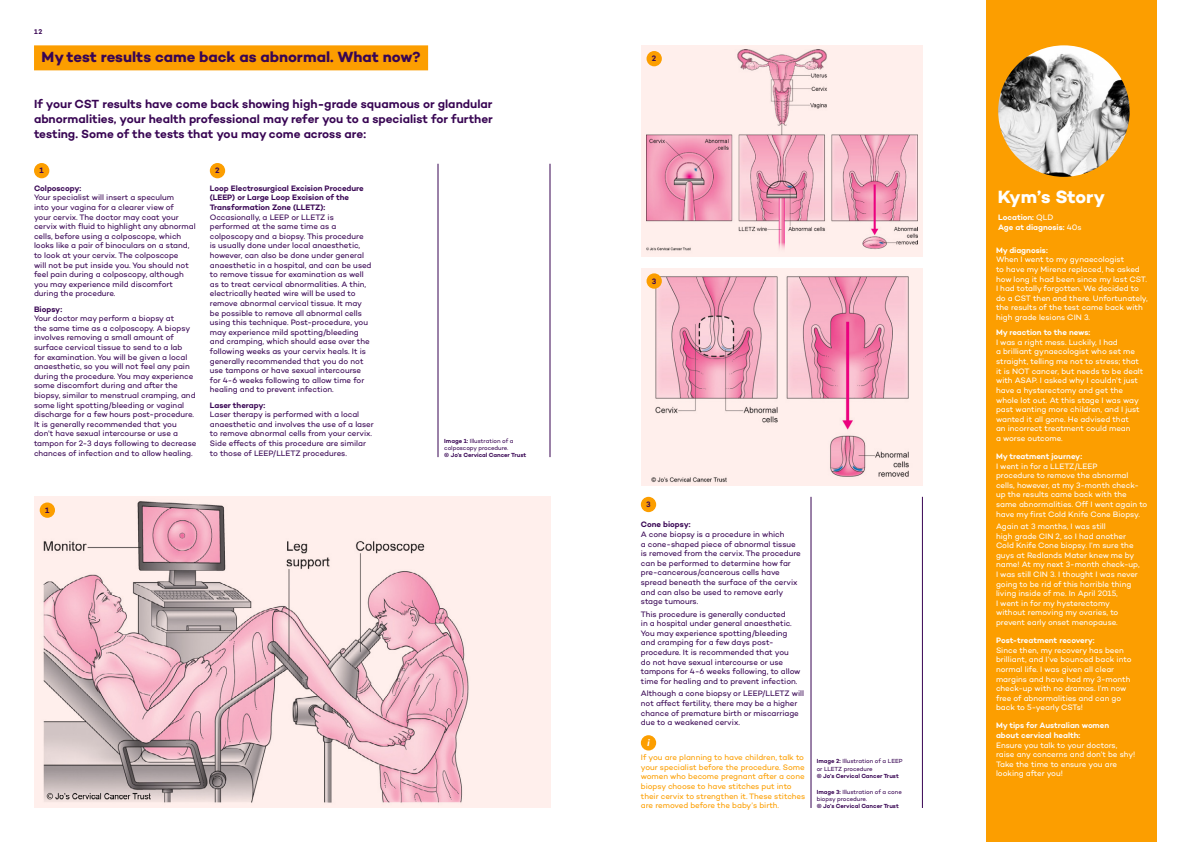
<style>
.page{position:relative;width:1191px;height:842px;background:#fff}
.page>*{position:absolute;margin:0;border:0;box-sizing:border-box;transform-origin:0 0}
.t1{font:700 18.1px "Campton";letter-spacing:-.01em;color:#fff}
.t2{font:700 15px "Campton";color:#380553}
.t3{font:600 12px/15px "Campton";color:#380553;text-align:justify}
.t4{font:italic 600 9.6px "Campton";color:#fff}
.t5{font:8px/9.6px "Campton";letter-spacing:-.005em;color:#380553}
.t6{font:8px/9.6px "Campton";color:#fff}
.t7{font:8px/9.6px "Campton";letter-spacing:-.005em;color:#fc9e00}
.t8{font:600 8px/9.6px "Campton";color:#fff}
.t9{font:600 8px/17.4px "Campton";color:#380553}
.t10{font:600 7px "Campton";color:#380553}
.t11{font:6px/7.2px "Campton";letter-spacing:-.005em;color:#380553}
.t12{font:600 6px "Campton";color:#380553}
.s1{font-weight:600}
.s2{font-weight:400}
</style>
<div class="page">
<div style="left:641px;top:268px;width:281px;height:217px;background:#ffefec"></div>
<img style="left:651px;top:276px;width:258px;height:207px">
<div style="left:641px;top:45px;width:281px;height:211px;background:#ffefec"></div>
<img style="left:646px;top:50px;width:271px;height:201px">
<div style="left:34px;top:497px;width:516px;height:311px;background:#ffefec"></div>
<img style="left:39px;top:501px;width:430px;height:302px">
<div style="left:986px;top:0;width:171px;height:842px;background:#fc9e00"></div>
<img style="left:998px;top:45px;width:131px;height:132px;border-radius:66px">
<div style="left:641px;top:497px;width:15px;height:15px;background:#fc9e00;border-radius:50%"></div>
<div style="left:641px;top:735px;width:15px;height:15px;background:#fc9e00;border-radius:50%"></div>
<hr style="left:438px;top:164px;width:1px;height:293px;background:#380553">
<hr style="left:810px;top:497px;width:1px;height:311px;background:#380553">
<hr style="left:922px;top:497px;width:1px;height:311px;background:#380553">
<hr style="left:550px;top:164px;width:1px;height:293px;background:#380553">
<div style="left:34px;top:163px;width:15px;height:15px;background:#fc9e00;border-radius:50%"></div>
<div style="left:210px;top:163px;width:15px;height:15px;background:#fc9e00;border-radius:50%"></div>
<div style="left:34px;top:45px;width:394px;height:25px;background:#fc9e00"></div>
<div style="left:40px;top:502px;width:15px;height:16px;background:#fc9e00;border-radius:50%"></div>
<div style="left:646px;top:51px;width:16px;height:15px;background:#fc9e00;border-radius:50%"></div>
<div style="left:646px;top:273px;width:16px;height:16px;background:#fc9e00;border-radius:50%"></div>
<p class="t10" style="left:34px;top:27px;width:10px">12</p>
<h2 class="t2" style="left:42px;top:48px;width:380px">My test results came back as abnormal. What now?</h2>
<h3 class="t3" style="left:34px;top:96px;width:460px">If your CST results have come back showing high-grade squamous or glandular abnormalities, your health professional may refer you to a specialist for further testing. Some of the tests that you may come across are:</h3>
<p class="t9" style="left:34px;top:162px;width:49px;text-indent:6px">1<br>Colposcopy:</p>
<p class="t5" style="left:34px;top:193px;width:163px">Your specialist will insert a speculum<br>into your vagina for a clearer view of<br>your cervix. The doctor may coat your cervix with fluid to highlight any abnormal cells, before using a colposcope, which looks like a pair of binoculars on a stand, to look at your cervix. The colposcope<br>will not be put inside you. You should not feel pain during a colposcopy, although you may experience mild discomfort during the procedure.</p>
<p class="t9" style="left:34px;top:300px;width:30px">Biopsy:</p>
<p class="t5" style="left:34px;top:314px;width:164px">Your doctor may perform a biopsy at<br>the same time as a colposcopy. A biopsy involves removing a small amount of surface cervical tissue to send to a lab<br>for examination. You will be given a local anaesthetic, so you will not feel any pain during the procedure. You may experience some discomfort during and after the biopsy, similar to menstrual cramping, and some light spotting/bleeding or vaginal discharge for a few hours post-procedure.<br>It is generally recommended that you don’t have sexual intercourse or use a tampon for 2-3 days following to decrease chances of infection and to allow healing.</p>
<p class="t9" style="left:210px;top:162px;width:155px;text-indent:5px">2<br>Loop Electrosurgical Excision Procedure</p>
<p class="t9" style="left:210px;top:193px;width:141px;line-height:9.6px">(LEEP) or Large Loop Excision of the<br>Transformation Zone (LLETZ):</p>
<p class="t5" style="left:210px;top:212px;width:163px">Occasionally, a LEEP or LLETZ is performed at the same time as a colposcopy and a biopsy. This procedure is usually done under local anaesthetic, however, can also be done under general anaesthetic in a hospital, and can be used to remove tissue for examination as well as to treat cervical abnormalities. A thin, electrically heated wire will be used to remove abnormal cervical tissue. It may be possible to remove all abnormal cells using this technique. Post-procedure, you may experience mild spotting/bleeding and cramping, which should ease over the following weeks as your cervix heals. It is generally recommended that you do not use tampons or have sexual intercourse for 4-6 weeks following to allow time for healing and to prevent infection.</p>
<p class="t9" style="left:210px;top:396px;width:57px">Laser therapy:</p>
<p class="t5" style="left:210px;top:410px;width:165px">Laser therapy is performed with a local anaesthetic and involves the use of a laser to remove abnormal cells from your cervix.<br>Side effects of this procedure are similar to those of LEEP/LLETZ procedures.</p>
<p class="t9" style="left:45px;top:501px;width:6px">1</p>
<p class="t11" style="left:444px;top:437px;width:71px"><span class="s1">Image 1:</span> Illustration of a colposcopy procedure.</p>
<p class="t12" style="left:444px;top:451px;width:84px">© Jo’s Cervical Cancer Trust</p>
<p class="t9" style="left:652px;top:50px;width:6px">2</p>
<p class="t9" style="left:652px;top:272px;width:6px">3</p>
<p class="t9" style="left:646px;top:496px;width:6px">3</p>
<p class="t9" style="left:641px;top:516px;width:51px">Cone biopsy:</p>
<p class="t5" style="left:641px;top:529px;width:162px">A cone biopsy is a procedure in which<br>a cone-shaped piece of abnormal tissue is removed from the cervix. The procedure can be performed to determine how far pre-cancerous/cancerous cells have spread beneath the surface of the cervix and can also be used to remove early stage tumours.</p>
<p class="t5" style="left:641px;top:609px;width:161px">This procedure is generally conducted<br>in a hospital under general anaesthetic.<br>You may experience spotting/bleeding and cramping for a few days post&shy;procedure. It is recommended that you do not have sexual intercourse or use tampons for 4-6 weeks following, to allow time for healing and to prevent infection.</p>
<p class="t5" style="left:641px;top:689px;width:165px">Although a cone biopsy or LEEP/LLETZ will not affect fertility, there may be a higher chance of premature birth or miscarriage due to a weakened cervix.</p>
<p class="t4" style="left:647px;top:737px;width:4px">i</p>
<p class="t7" style="left:641px;top:752px;width:166px">If you are planning to have children, talk to your specialist before the procedure. Some women who become pregnant after a cone biopsy choose to have stitches put into their cervix to strengthen it. These stitches are removed before the baby’s birth.</p>
<p class="t11" style="left:816px;top:758px;width:87px"><span class="s1">Image 2:</span> Illustration of a LEEP or LLETZ procedure</p>
<p class="t12" style="left:816px;top:772px;width:84px">© Jo’s Cervical Cancer Trust</p>
<p class="t11" style="left:816px;top:788px;width:87px"><span class="s1">Image 3:</span> Illustration of a cone biopsy procedure.</p>
<p class="t12" style="left:816px;top:802px;width:84px">© Jo’s Cervical Cancer Trust</p>
<h1 class="t1" style="left:997px;top:185px;width:109px">Kym’s Story</h1>
<p class="t8" style="left:998px;top:212px;width:85px">Location: <span class="s2">QLD<br></span>Age at diagnosis: <span class="s2">40s</span></p>
<p class="t8" style="left:996px;top:245px;width:53px">My diagnosis:</p>
<p class="t6" style="left:996px;top:255px;width:153px">When I went to my gynaecologist<br>to have my Mirena replaced, he asked how long it had been since my last CST.<br>I had totally forgotten. We decided to do a CST then and there. Unfortunately, the results of the test came back with high grade lesions CIN 3.</p>
<p class="t8" style="left:996px;top:328px;width:96px">My reaction to the news:</p>
<p class="t6" style="left:996px;top:337px;width:149px">I was a right mess. Luckily, I had<br>a brilliant gynaecologist who set me straight, telling me not to stress; that it is NOT cancer, but needs to be dealt with ASAP. I asked why I couldn’t just have a hysterectomy and get the whole lot out. At this stage I was way past wanting more children, and I just wanted it all gone. He advised that<br>an incorrect treatment could mean<br>a worse outcome.</p>
<p class="t8" style="left:996px;top:451px;width:88px">My treatment journey:</p>
<p class="t6" style="left:996px;top:461px;width:153px">I went in for a LLETZ/LEEP<br>procedure to remove the abnormal cells, however, at my 3-month check&shy;up the results came back with the same abnormalities. Off I went again to have my first Cold Knife Cone Biopsy.</p>
<p class="t6" style="left:996px;top:521px;width:145px">Again at 3 months, I was still<br>high grade CIN 2, so I had another<br>Cold Knife Cone biopsy. I’m sure the guys at Redlands Mater knew me by name! At my next 3-month check-up,<br>I was still CIN 3. I thought I was never going to be rid of this horrible thing living inside of me. In April 2015,<br>I went in for my hysterectomy without removing my ovaries, to prevent early onset menopause.</p>
<p class="t8" style="left:996px;top:635px;width:100px">Post-treatment recovery:</p>
<p class="t6" style="left:996px;top:645px;width:137px">Since then, my recovery has been brilliant, and I’ve bounced back into normal life. I was given all clear margins and have had my 3-month check-up with no dramas. I’m now free of abnormalities and can go back to 5-yearly CSTs!</p>
<p class="t8" style="left:996px;top:721px;width:115px">My tips for Australian women about cervical health:</p>
<p class="t6" style="left:996px;top:740px;width:141px">Ensure you talk to your doctors, raise any concerns and don’t be shy!<br>Take the time to ensure you are looking after you!</p>
</div>
